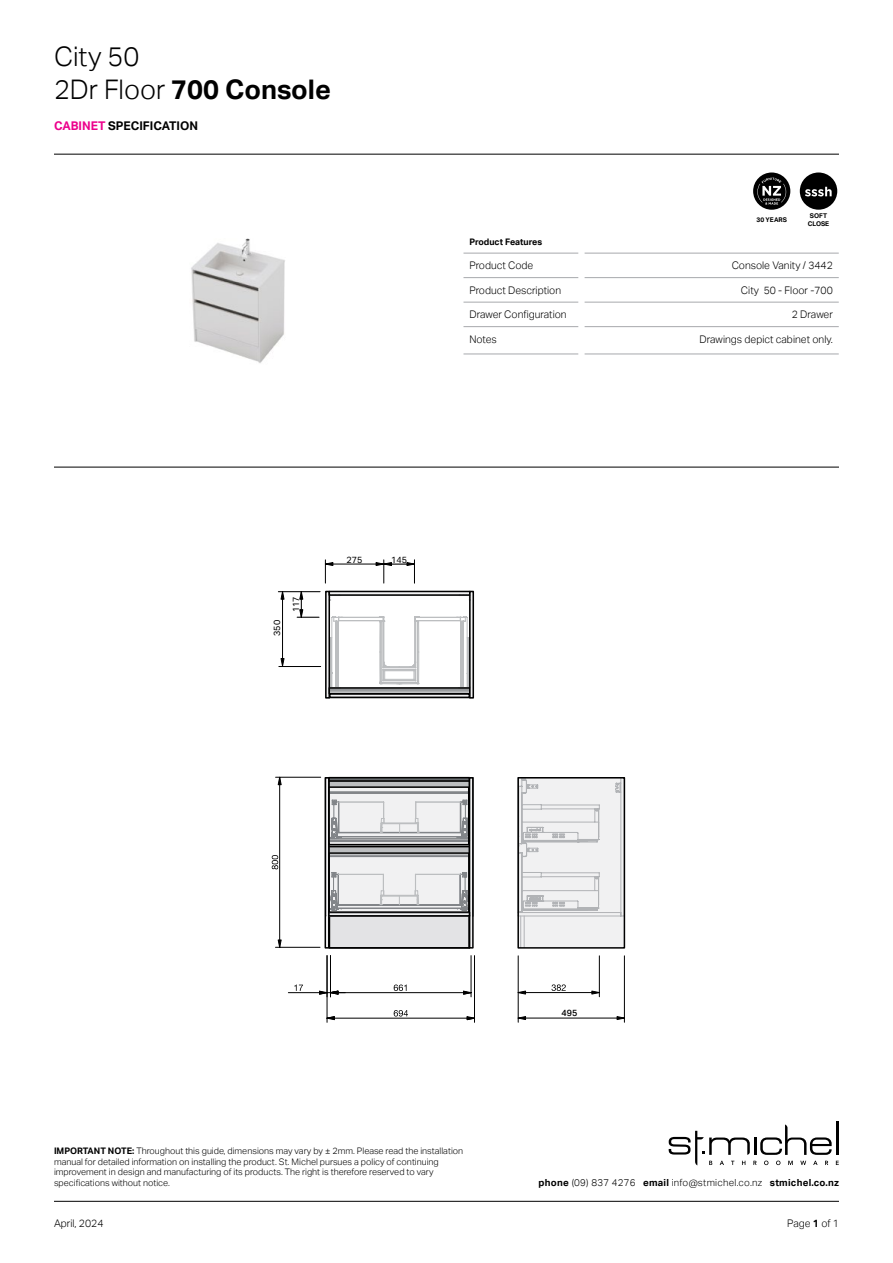
<style>
.page{position:relative;width:893px;height:1263px;background:#fff}
.page>*{position:absolute;margin:0;border:0;box-sizing:border-box;transform-origin:0 0}
.t1{font:300 27px/32.4px "Aktiv Grotesk";color:#000}
.t2{font:700 12px "Aktiv Grotesk";color:#000}
.t3{font:300 10.5px "Aktiv Grotesk";color:#000}
.t4{font:300 9.75px "Aktiv Grotesk";letter-spacing:.025em;color:#000}
.t5{font:300 9px/10.8px "Aktiv Grotesk";color:#000}
.t6{font:700 9px "Aktiv Grotesk";color:#000}
.t7{font:9px "Aktiv Grotesk";color:#000}
.t8{font:500 9px "Aktiv Grotesk";color:#000}
.t9{font:700 6.45px/7.8px "Aktiv Grotesk";color:#000;text-align:center}
.s1{font-weight:700}
.s2{color:#ec008c}
</style>
<div class="page">
<hr style="left:54px;top:1201px;width:785px;height:1px;background:#000">
<hr style="left:836px;top:1121px;width:3px;height:34px;background:#000">
<svg style="left:669px;top:1124px;width:170px;height:41px"></svg>
<svg style="left:753px;top:172px;width:37px;height:38px"></svg>
<svg style="left:800px;top:172px;width:37px;height:38px"></svg>
<svg style="left:757px;top:178px;width:29px;height:27px"></svg>
<hr style="left:54px;top:154px;width:785px;height:1px;background:#000">
<hr style="left:54px;top:467px;width:785px;height:1px;background:#000">
<hr style="left:463px;top:253px;width:115px;height:1px;background:#a7a9ac">
<hr style="left:585px;top:253px;width:254px;height:1px;background:#a7a9ac">
<hr style="left:463px;top:277px;width:115px;height:1px;background:#a7a9ac">
<hr style="left:585px;top:277px;width:254px;height:1px;background:#a7a9ac">
<hr style="left:463px;top:302px;width:115px;height:1px;background:#a7a9ac">
<hr style="left:585px;top:302px;width:254px;height:1px;background:#a7a9ac">
<hr style="left:463px;top:326px;width:115px;height:1px;background:#a7a9ac">
<hr style="left:585px;top:326px;width:254px;height:1px;background:#a7a9ac">
<hr style="left:463px;top:354px;width:115px;height:1px;background:#a7a9ac">
<hr style="left:585px;top:354px;width:254px;height:1px;background:#a7a9ac">
<img style="left:191px;top:238px;width:94px;height:125px">
<div style="left:329px;top:916px;width:140px;height:32px;background:#e3e3e5"></div>
<div style="left:329px;top:915px;width:141px;height:33px;border:2px solid #000"></div>
<div style="left:325px;top:777px;width:5px;height:171px;border:2px solid #000"></div>
<div style="left:469px;top:777px;width:5px;height:171px;border:2px solid #000"></div>
<svg style="left:325px;top:591px;width:149px;height:107px"></svg>
<hr style="left:415px;top:617px;width:45px;height:1px;background:#bcbec0">
<svg style="left:552px;top:984px;width:14px;height:7px"></svg>
<svg style="left:617px;top:1016px;width:7px;height:4px"></svg>
<svg style="left:519px;top:1016px;width:7px;height:4px"></svg>
<svg style="left:591px;top:990px;width:8px;height:4px"></svg>
<svg style="left:519px;top:990px;width:7px;height:4px"></svg>
<hr style="left:518px;top:1018px;width:106px;height:1px;background:#000">
<hr style="left:624px;top:956px;width:1px;height:66px;background:#000">
<hr style="left:518px;top:956px;width:1px;height:66px;background:#000">
<hr style="left:518px;top:992px;width:81px;height:1px;background:#000">
<hr style="left:599px;top:956px;width:1px;height:41px;background:#000">
<svg style="left:294px;top:984px;width:9px;height:7px"></svg>
<hr style="left:471px;top:955px;width:1px;height:42px;background:#000">
<hr style="left:330px;top:955px;width:1px;height:42px;background:#000">
<hr style="left:288px;top:992px;width:39px;height:1px;background:#000">
<hr style="left:474px;top:955px;width:1px;height:67px;background:#000">
<hr style="left:327px;top:955px;width:1px;height:67px;background:#000">
<svg style="left:319px;top:984px;width:152px;height:10px"></svg>
<svg style="left:327px;top:1010px;width:147px;height:10px"></svg>
<svg style="left:272px;top:777px;width:10px;height:170px"></svg>
<hr style="left:276px;top:777px;width:45px;height:1px;background:#000">
<hr style="left:275px;top:947px;width:45px;height:1px;background:#000">
<hr style="left:279px;top:777px;width:1px;height:170px;background:#000">
<svg style="left:520px;top:780px;width:102px;height:166px;fill:#f1f1f2"></svg>
<div style="left:517px;top:777px;width:108px;height:172px;border:2px solid #000"></div>
<svg style="left:325px;top:777px;width:148px;height:139px"></svg>
<hr style="left:325px;top:564px;width:59px;height:1px;background:#000">
<svg style="left:325px;top:560px;width:8px;height:23px"></svg>
<hr style="left:384px;top:564px;width:30px;height:1px;background:#000">
<svg style="left:376px;top:560px;width:16px;height:23px"></svg>
<svg style="left:407px;top:560px;width:8px;height:23px"></svg>
<svg style="left:281px;top:592px;width:3px;height:8px"></svg>
<svg style="left:281px;top:658px;width:3px;height:8px"></svg>
<hr style="left:282px;top:592px;width:1px;height:70px;background:#000">
<hr style="left:278px;top:591px;width:42px;height:1px;background:#000">
<hr style="left:279px;top:666px;width:42px;height:1px;background:#000">
<svg style="left:297px;top:591px;width:22px;height:27px"></svg>
<h1 class="t1" style="left:54px;top:41px;width:279px">City 50<br>2Dr Floor <span class="s1">700 Console</span></h1>
<h2 class="t2" style="left:54px;top:118px;width:146px"><span class="s2">CABINET</span> SPECIFICATION</h2>
<p class="t9" style="left:756px;top:216px;width:32px">30 YEARS</p>
<p class="t9" style="left:808px;top:212px;width:23px">SOFT<br>CLOSE</p>
<p class="t6" style="left:469px;top:237px;width:74px">Product Features</p>
<p class="t3" style="left:469px;top:259px;width:65px">Product Code</p>
<p class="t3" style="left:732px;top:259px;width:103px">Console Vanity / 3442</p>
<p class="t3" style="left:469px;top:284px;width:93px">Product Description</p>
<p class="t3" style="left:741px;top:284px;width:93px">City 50 - Floor -700</p>
<p class="t3" style="left:469px;top:308px;width:99px">Drawer Configuration</p>
<p class="t3" style="left:792px;top:308px;width:43px">2 Drawer</p>
<p class="t3" style="left:469px;top:333px;width:29px">Notes</p>
<p class="t3" style="left:700px;top:333px;width:135px">Drawings depict cabinet only.</p>
<p class="t7" style="left:272px;top:636px;width:17px;rotate:-90deg">350</p>
<p class="t7" style="left:291px;top:612px;width:17px;rotate:-90deg">117</p>
<p class="t7" style="left:347px;top:554px;width:17px">275</p>
<p class="t7" style="left:391px;top:554px;width:17px">145</p>
<p class="t8" style="left:562px;top:1007px;width:17px">495</p>
<p class="t5" style="left:54px;top:1145px;width:411px"><span class="s1">IMPORTANT NOTE:</span> Throughout this guide, dimensions may vary by ± 2mm. Please read the installation manual for detailed information on installing the product. St. Michel pursues a policy of continuing improvement in design and manufacturing of its products. The right is therefore reserved to vary specifications without notice.</p>
<p class="t3" style="left:54px;top:1217px;width:51px">April, 2024</p>
<p class="t3" style="left:787px;top:1217px;width:53px">Page <span class="s1">1</span> of 1</p>
<p class="t4" style="left:539px;top:1177px;width:302px"><span class="s1">phone</span> (09) 837 4276 <span class="s1">email</span> info@stmichel.co.nz <span class="s1">stmichel.co.nz</span></p>
</div>
